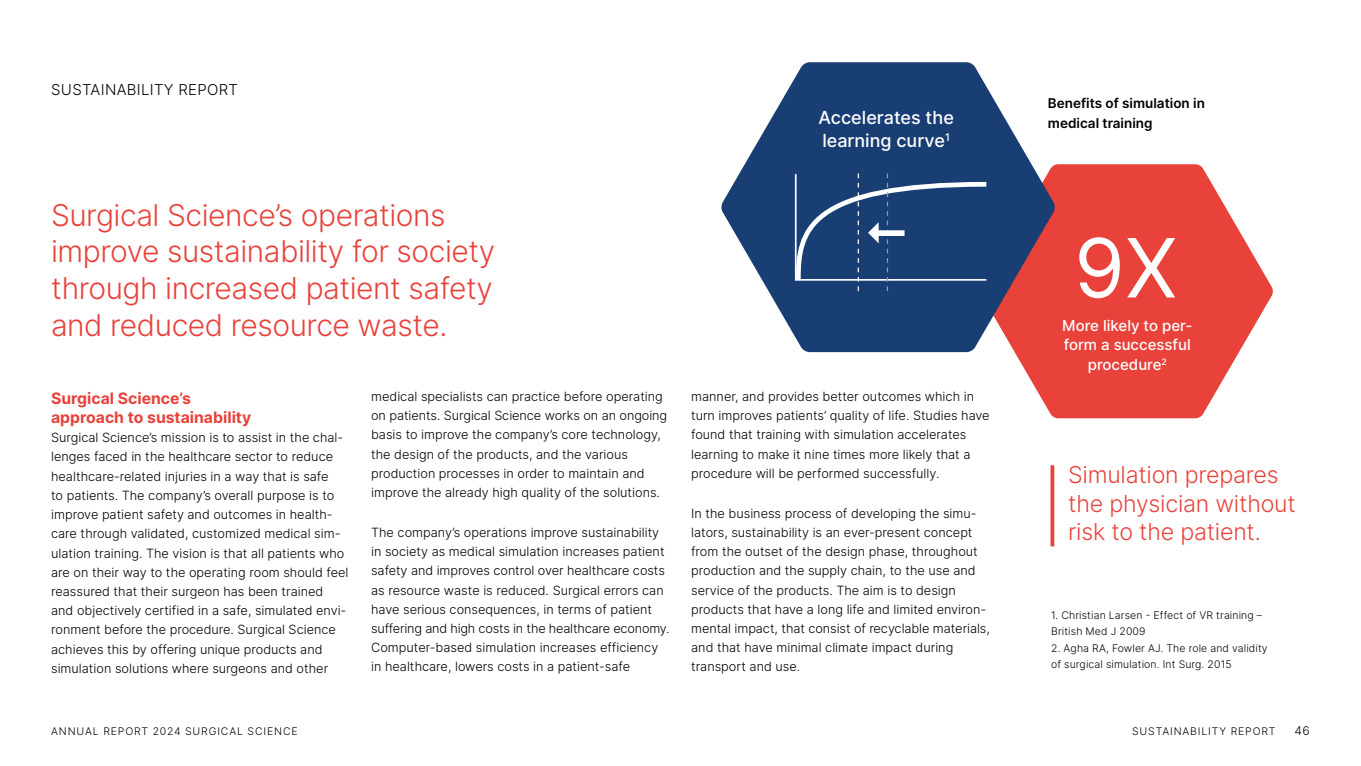
<style>
.page{position:relative;width:1361px;height:766px;background:#fff}
.page>*{position:absolute;margin:0;border:0;box-sizing:border-box;transform-origin:0 0}
.t1{font:81.6px "Inter";color:#fff}
.t2{font:300 30px/36.8px "Inter";letter-spacing:-.015em;color:#e8423b}
.t3{font:300 23.25px/28.5px "Inter";letter-spacing:-.01em;color:#e8423b}
.t4{font:500 18px "Inter";color:#fff}
.t5{font:700 15.75px/19.2px "Inter";color:#e8423b}
.t6{font:500 15px/19.5px "Inter";color:#fff;text-align:center}
.t7{font:300 15px "Inter";letter-spacing:.02em;color:#000}
.t8{font:600 13.5px "Inter";color:#000}
.t9{font:300 12.75px/19.2px "Inter";color:#000}
.t10{font:300 12px "Inter";color:#000}
.t11{font:300 10.5px/16.4px "Inter";letter-spacing:.01em;color:#000}
.t12{font:300 10.5px "Inter";letter-spacing:.08em;color:#000}
</style>
<div class="page">
<svg style="left:1014px;top:164px;width:259px;height:254px;fill:#e8423b"></svg>
<svg style="left:721px;top:62px;width:334px;height:290px;fill:#193e74"></svg>
<svg style="left:793px;top:172px;width:198px;height:119px;background:#2c4e7f"></svg>
<svg style="left:1050px;top:465px;width:4px;height:81px"></svg>
<p class="t7" style="left:51px;top:79px;width:188px">SUSTAINABILITY REPORT</p>
<h2 class="t2" style="left:51px;top:196px;width:446px">Surgical Science’s operations improve sustainability for society through increased patient safety and reduced resource waste.</h2>
<p class="t5" style="left:51px;top:388px;width:202px">Surgical Science’s approach to sustainability</p>
<p class="t9" style="left:51px;top:427px;width:299px">Surgical Science’s mission is to assist in the chal&shy;lenges faced in the healthcare sector to reduce healthcare-related injuries in a way that is safe<br>to patients. The company’s overall purpose is to improve patient safety and outcomes in health&shy;care through validated, customized medical sim&shy;ulation training. The vision is that all patients who are on their way to the operating room should feel reassured that their surgeon has been trained and objectively certified in a safe, simulated envi&shy;ronment before the procedure. Surgical Science achieves this by offering unique products and simulation solutions where surgeons and other</p>
<p class="t9" style="left:371px;top:386px;width:298px">medical specialists can practice before operating on patients. Surgical Science works on an ongoing basis to improve the company’s core technology, the design of the products, and the various production processes in order to maintain and improve the already high quality of the solutions.</p>
<p class="t9" style="left:371px;top:522px;width:300px">The company’s operations improve sustainability in society as medical simulation increases patient safety and improves control over healthcare costs as resource waste is reduced. Surgical errors can have serious consequences, in terms of patient suffering and high costs in the healthcare economy.<br>Computer-based simulation increases efficiency in healthcare, lowers costs in a patient-safe</p>
<p class="t8" style="left:1048px;top:93px;width:158px">Benefits of simulation in</p>
<h3 class="t4" style="left:818px;top:104px;width:137px">Accelerates the</h3>
<p class="t8" style="left:1048px;top:113px;width:106px">medical training</p>
<h3 class="t4" style="left:822px;top:127px;width:129px">learning curve<sup>1</sup></h3>
<p class="t9" style="left:691px;top:386px;width:300px">manner, and provides better outcomes which in turn improves patients’ quality of life. Studies have found that training with simulation accelerates learning to make it nine times more likely that a procedure will be performed successfully.</p>
<p class="t9" style="left:691px;top:503px;width:300px">In the business process of developing the simu&shy;lators, sustainability is an ever-present concept from the outset of the design phase, throughout production and the supply chain, to the use and service of the products. The aim is to design products that have a long life and limited environ&shy;mental impact, that consist of recyclable materials, and that have minimal climate impact during transport and use.</p>
<h1 class="t1" style="left:1074px;top:208px;width:105px">9X</h1>
<p class="t6" style="left:1062px;top:315px;width:132px">More likely to per&shy;form a successful procedure<sup>2</sup></p>
<h3 class="t3" style="left:1068px;top:460px;width:229px">Simulation prepares the physician without risk to the patient.</h3>
<p class="t11" style="left:1051px;top:606px;width:212px">1. Christian Larsen - Effect of VR training –<br>British Med J 2009</p>
<p class="t11" style="left:1051px;top:639px;width:218px">2. Agha RA, Fowler AJ. The role and validity of surgical simulation. Int Surg. 2015</p>
<p class="t12" style="left:51px;top:723px;width:248px">ANNUAL REPORT 2024 SURGICAL SCIENCE</p>
<p class="t12" style="left:1132px;top:723px;width:145px">SUSTAINABILITY REPORT</p>
<p class="t10" style="left:1294px;top:721px;width:17px">46</p>
</div>
